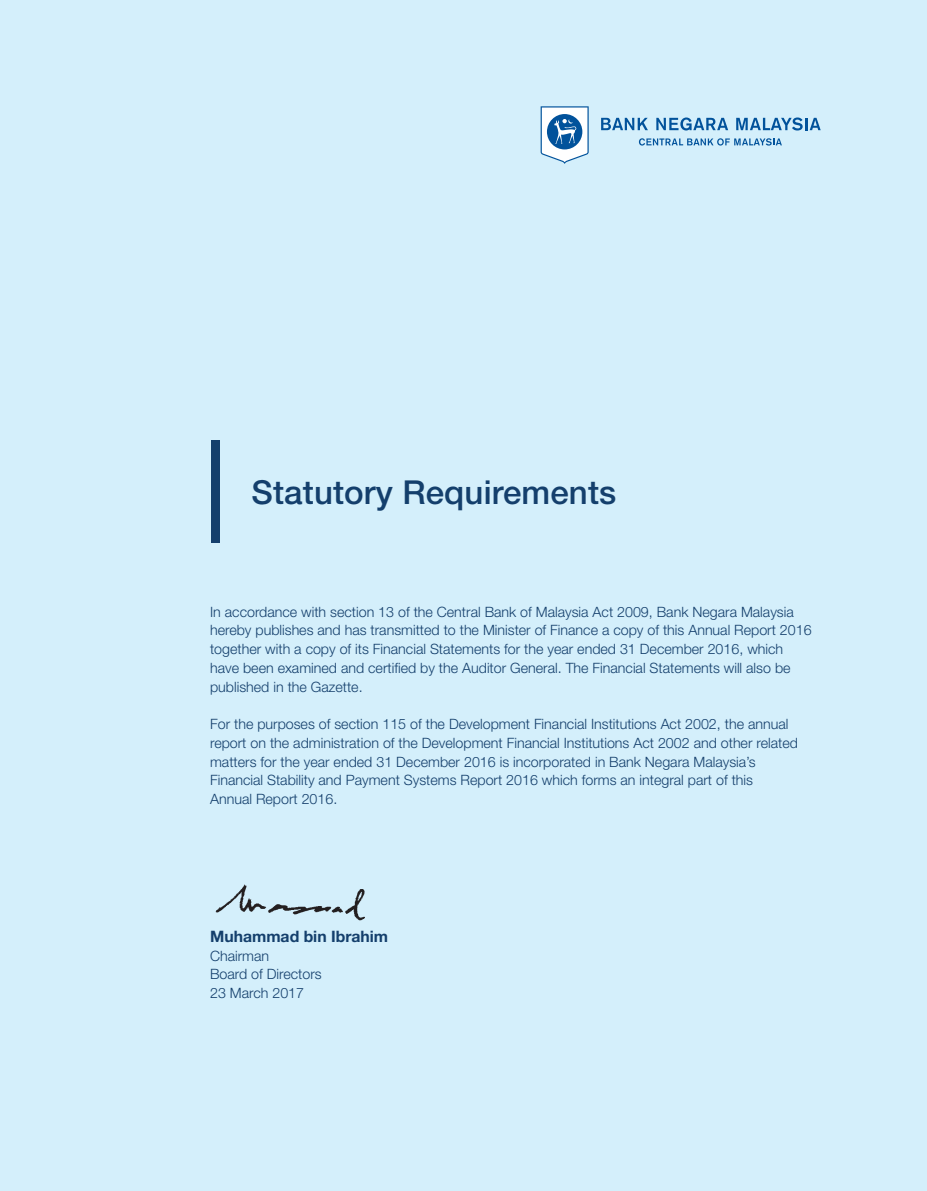
<style>
.page{position:relative;width:927px;height:1191px;background:#d4effb}
.page>*{position:absolute;margin:0;border:0;box-sizing:border-box;transform-origin:0 0}
.t1{font:500 33px "Helvetica Neue";letter-spacing:.005em;color:#143f6c}
.t2{font:700 15.75px "Helvetica Neue";color:#143f6c}
.t3{font:300 14.25px/18.8px "Helvetica Neue";color:#143f6c}
</style>
<div class="page">
<svg style="left:601px;top:118px;width:47px;height:12px"></svg>
<svg style="left:656px;top:117px;width:72px;height:13px"></svg>
<svg style="left:736px;top:117px;width:85px;height:13px"></svg>
<svg style="left:639px;top:138px;width:143px;height:8px"></svg>
<svg style="left:541px;top:106px;width:48px;height:58px;background:#9cbcd9"></svg>
<div style="left:211px;top:440px;width:8px;height:102px;background:#143f6c"></div>
<img style="left:215px;top:884px;width:150px;height:37px">
<h1 class="t1" style="left:252px;top:472px;width:366px">Statutory Requirements</h1>
<p class="t3" style="left:210px;top:602px;width:603px">In accordance with section 13 of the Central Bank of Malaysia Act 2009, Bank Negara Malaysia hereby publishes and has transmitted to the Minister of Finance a copy of this Annual Report 2016 together with a copy of its Financial Statements for the year ended 31 December 2016, which have been examined and certified by the Auditor General. The Financial Statements will also be published in the Gazette.</p>
<p class="t3" style="left:210px;top:714px;width:589px">For the purposes of section 115 of the Development Financial Institutions Act 2002, the annual report on the administration of the Development Financial Institutions Act 2002 and other related matters for the year ended 31 December 2016 is incorporated in Bank Negara Malaysia’s Financial Stability and Payment Systems Report 2016 which forms an integral part of this Annual Report 2016.</p>
<p class="t2" style="left:210px;top:926px;width:180px">Muhammad bin Ibrahim</p>
<p class="t3" style="left:210px;top:946px;width:113px">Chairman<br>Board of Directors<br>23 March 2017</p>
</div>
